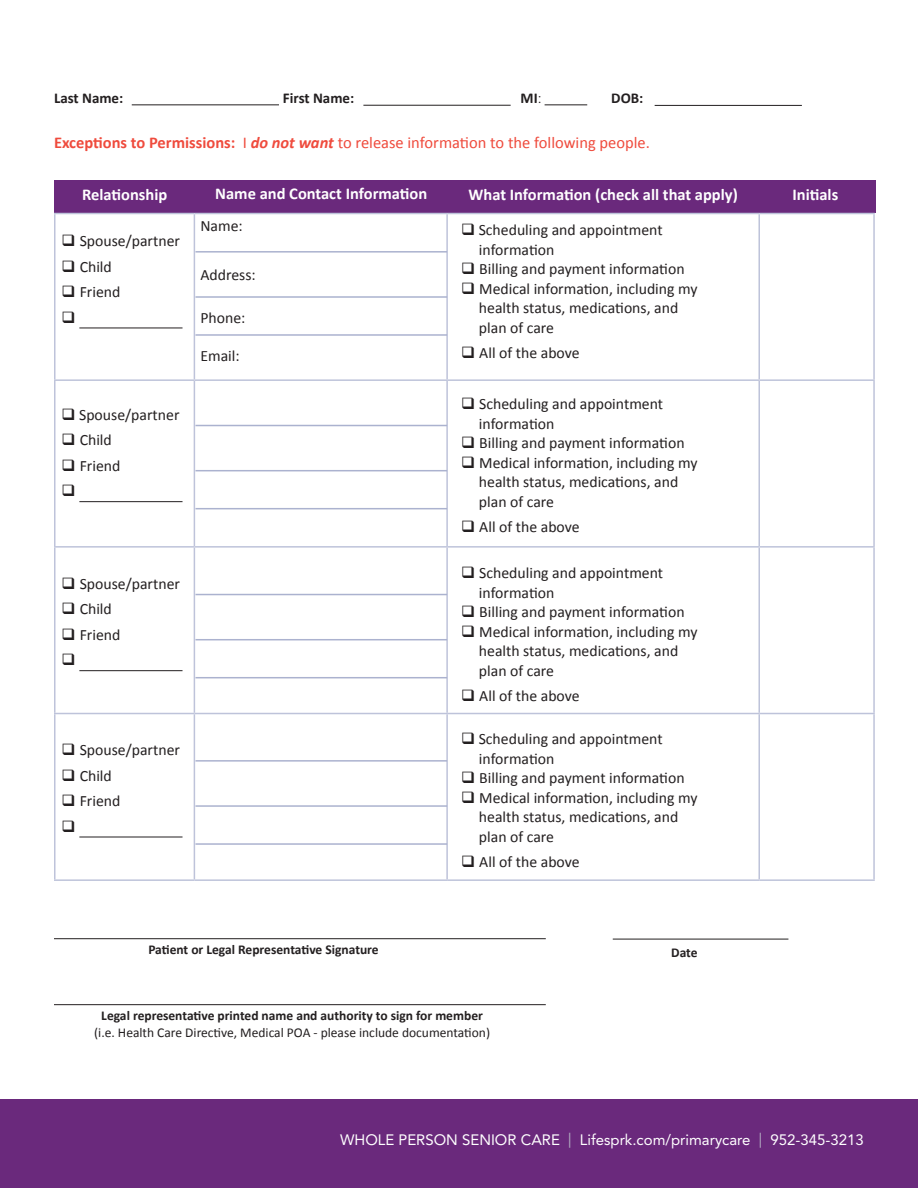
<style>
.page{position:relative;width:918px;height:1188px;background:#fff}
.page>*{position:absolute;margin:0;border:0;box-sizing:border-box;transform-origin:0 0}
.t1{font:700 16.5px "Calibri";color:#fff}
.t2{font:16.5px "Calibri";color:#ef4b3d}
.t3{font:15.75px/19.5px "Calibri";color:#231f20}
.t4{font:15px "Avenir LT Std";color:#fff}
.t5{font:700 15px "Calibri";color:#231f20}
.t6{font:13.5px/16.2px "Calibri";color:#231f20;text-align:center}
.t7{font:700 13.5px "Calibri";color:#231f20}
.s1{font-family:"Avenir LT Std";font-weight:300}
.s2{font-weight:700}
.s3{font-weight:700;font-style:italic}
.s4{color:#b3afc3}
</style>
<div class="page">
<div style="left:54px;top:180px;width:822px;height:33px;background:#6a297c"></div>
<div style="left:0;top:1099px;width:918px;height:89px;background:#6a297c"></div>
<hr style="left:132px;top:105px;width:147px;height:1px;background:#231f20">
<hr style="left:363px;top:105px;width:148px;height:1px;background:#231f20">
<hr style="left:545px;top:105px;width:42px;height:1px;background:#231f20">
<hr style="left:655px;top:105px;width:147px;height:1px;background:#231f20">
<hr style="left:54px;top:213px;width:140px;height:1px;background:#bec3da">
<hr style="left:54px;top:214px;width:2px;height:165px;background:#bec3da">
<hr style="left:194px;top:213px;width:253px;height:1px;background:#bec3da">
<hr style="left:194px;top:214px;width:1px;height:165px;background:#bec3da">
<hr style="left:447px;top:213px;width:312px;height:1px;background:#bec3da">
<hr style="left:446px;top:214px;width:2px;height:165px;background:#bec3da">
<hr style="left:759px;top:213px;width:116px;height:1px;background:#bec3da">
<hr style="left:758px;top:214px;width:2px;height:165px;background:#bec3da">
<hr style="left:873px;top:214px;width:2px;height:165px;background:#bec3da">
<hr style="left:54px;top:379px;width:140px;height:2px;background:#bec3da">
<hr style="left:54px;top:381px;width:2px;height:165px;background:#bec3da">
<hr style="left:194px;top:379px;width:253px;height:2px;background:#bec3da">
<hr style="left:194px;top:381px;width:1px;height:165px;background:#bec3da">
<hr style="left:447px;top:379px;width:312px;height:2px;background:#bec3da">
<hr style="left:446px;top:381px;width:2px;height:165px;background:#bec3da">
<hr style="left:759px;top:379px;width:116px;height:2px;background:#bec3da">
<hr style="left:758px;top:381px;width:2px;height:165px;background:#bec3da">
<hr style="left:873px;top:381px;width:2px;height:165px;background:#bec3da">
<hr style="left:54px;top:546px;width:140px;height:2px;background:#bec3da">
<hr style="left:54px;top:548px;width:2px;height:165px;background:#bec3da">
<hr style="left:194px;top:546px;width:253px;height:2px;background:#bec3da">
<hr style="left:194px;top:548px;width:1px;height:165px;background:#bec3da">
<hr style="left:447px;top:546px;width:312px;height:2px;background:#bec3da">
<hr style="left:446px;top:548px;width:2px;height:165px;background:#bec3da">
<hr style="left:759px;top:546px;width:116px;height:2px;background:#bec3da">
<hr style="left:758px;top:548px;width:2px;height:165px;background:#bec3da">
<hr style="left:873px;top:548px;width:2px;height:165px;background:#bec3da">
<hr style="left:54px;top:713px;width:140px;height:1px;background:#bec3da">
<hr style="left:54px;top:714px;width:2px;height:165px;background:#bec3da">
<hr style="left:194px;top:713px;width:253px;height:1px;background:#bec3da">
<hr style="left:194px;top:714px;width:1px;height:165px;background:#bec3da">
<hr style="left:447px;top:713px;width:312px;height:1px;background:#bec3da">
<hr style="left:446px;top:714px;width:2px;height:165px;background:#bec3da">
<hr style="left:759px;top:713px;width:116px;height:1px;background:#bec3da">
<hr style="left:758px;top:714px;width:2px;height:165px;background:#bec3da">
<hr style="left:873px;top:714px;width:2px;height:165px;background:#bec3da">
<hr style="left:54px;top:879px;width:140px;height:2px;background:#bec3da">
<hr style="left:194px;top:879px;width:253px;height:2px;background:#bec3da">
<hr style="left:447px;top:879px;width:312px;height:2px;background:#bec3da">
<hr style="left:759px;top:879px;width:116px;height:2px;background:#bec3da">
<hr style="left:79px;top:328px;width:104px;height:1px;background:#231f20">
<hr style="left:195px;top:251px;width:252px;height:2px;background:#abb2cf">
<hr style="left:195px;top:296px;width:252px;height:2px;background:#abb2cf">
<hr style="left:195px;top:334px;width:252px;height:2px;background:#abb2cf">
<hr style="left:79px;top:501px;width:104px;height:1px;background:#231f20">
<hr style="left:195px;top:425px;width:252px;height:1px;background:#abb2cf">
<hr style="left:195px;top:470px;width:252px;height:1px;background:#abb2cf">
<hr style="left:195px;top:508px;width:252px;height:1px;background:#abb2cf">
<hr style="left:79px;top:670px;width:104px;height:1px;background:#231f20">
<hr style="left:195px;top:594px;width:252px;height:1px;background:#abb2cf">
<hr style="left:195px;top:639px;width:252px;height:1px;background:#abb2cf">
<hr style="left:195px;top:677px;width:252px;height:1px;background:#abb2cf">
<hr style="left:79px;top:837px;width:104px;height:1px;background:#231f20">
<hr style="left:195px;top:760px;width:252px;height:2px;background:#abb2cf">
<hr style="left:195px;top:805px;width:252px;height:2px;background:#abb2cf">
<hr style="left:195px;top:843px;width:252px;height:2px;background:#abb2cf">
<hr style="left:54px;top:938px;width:492px;height:1px;background:#231f20">
<hr style="left:613px;top:939px;width:175px;height:1px;background:#231f20">
<hr style="left:54px;top:1004px;width:492px;height:1px;background:#231f20">
<p class="t5" style="left:54px;top:88px;width:71px">Last Name:</p>
<p class="t5" style="left:283px;top:88px;width:73px">First Name:</p>
<p class="t5" style="left:521px;top:88px;width:23px">MI<span class="s1">:</span></p>
<p class="t5" style="left:611px;top:88px;width:34px">DOB:</p>
<p class="t2" style="left:54px;top:131px;width:597px"><span class="s2">Exceptions to Permissions:</span> I <span class="s3">do not want</span> to release information to the following people.</p>
<p class="t1" style="left:82px;top:182px;width:87px">Relationship</p>
<p class="t1" style="left:215px;top:182px;width:214px">Name and Contact Information</p>
<p class="t1" style="left:469px;top:183px;width:271px">What Information (check all that apply)</p>
<p class="t1" style="left:793px;top:182px;width:47px">Initials</p>
<p class="t3" style="left:62px;top:231px;width:120px">❑ Spouse/partner</p>
<p class="t3" style="left:62px;top:256px;width:52px">❑ Child</p>
<p class="t3" style="left:62px;top:282px;width:60px">❑ Friend</p>
<p class="t3" style="left:200px;top:216px;width:44px">Name:</p>
<p class="t3" style="left:200px;top:264px;width:57px">Address:</p>
<p class="t3" style="left:200px;top:308px;width:47px">Phone:</p>
<p class="t3" style="left:200px;top:346px;width:41px">Email:</p>
<p class="t3" style="left:479px;top:220px;width:185px;text-indent:-18px">❑ Scheduling and appointment information</p>
<p class="t3" style="left:461px;top:259px;width:225px">❑ Billing and payment information</p>
<p class="t3" style="left:479px;top:278px;width:220px;text-indent:-18px">❑ Medical information, including my health status, medications, and plan of care</p>
<p class="t3" style="left:461px;top:343px;width:120px">❑ All of the above</p>
<p class="t3" style="left:62px;top:404px;width:119px">❑ Spouse/partner</p>
<p class="t3" style="left:62px;top:430px;width:52px">❑ Child</p>
<p class="t3" style="left:62px;top:455px;width:60px">❑ Friend</p>
<p class="t3" style="left:62px;top:573px;width:120px">❑ Spouse/partner</p>
<p class="t3" style="left:62px;top:599px;width:52px">❑ Child</p>
<p class="t3" style="left:62px;top:624px;width:60px">❑ Friend</p>
<p class="t3" style="left:62px;top:740px;width:120px">❑ Spouse/partner</p>
<p class="t3" style="left:62px;top:765px;width:52px">❑ Child</p>
<p class="t3" style="left:62px;top:791px;width:60px">❑ Friend</p>
<p class="t3" style="left:479px;top:394px;width:186px;text-indent:-18px">❑ Scheduling and appointment information</p>
<p class="t3" style="left:461px;top:433px;width:225px">❑ Billing and payment information</p>
<p class="t3" style="left:479px;top:452px;width:220px;text-indent:-18px">❑ Medical information, including my health status, medications, and plan of care</p>
<p class="t3" style="left:461px;top:517px;width:120px">❑ All of the above</p>
<p class="t3" style="left:479px;top:563px;width:186px;text-indent:-18px">❑ Scheduling and appointment information</p>
<p class="t3" style="left:461px;top:602px;width:225px">❑ Billing and payment information</p>
<p class="t3" style="left:479px;top:621px;width:220px;text-indent:-18px">❑ Medical information, including my health status, medications, and plan of care</p>
<p class="t3" style="left:461px;top:686px;width:120px">❑ All of the above</p>
<p class="t3" style="left:479px;top:729px;width:185px;text-indent:-18px">❑ Scheduling and appointment information</p>
<p class="t3" style="left:461px;top:768px;width:225px">❑ Billing and payment information</p>
<p class="t3" style="left:479px;top:787px;width:220px;text-indent:-18px">❑ Medical information, including my health status, medications, and plan of care</p>
<p class="t3" style="left:461px;top:852px;width:120px">❑ All of the above</p>
<p class="t7" style="left:148px;top:940px;width:232px">Patient or Legal Representative Signature</p>
<p class="t7" style="left:671px;top:943px;width:28px">Date</p>
<p class="t6" style="left:94px;top:1007px;width:397px"><span class="s2">Legal representative printed name and authority to sign for member </span>(i.e. Health Care Directive, Medical POA - please include documentation)</p>
<p class="t4" style="left:340px;top:1131px;width:525px">WHOLE PERSON SENIOR CARE <span class="s4">|</span> Lifesprk.com/primarycare <span class="s4">|</span> 952-345-3213</p>
</div>
